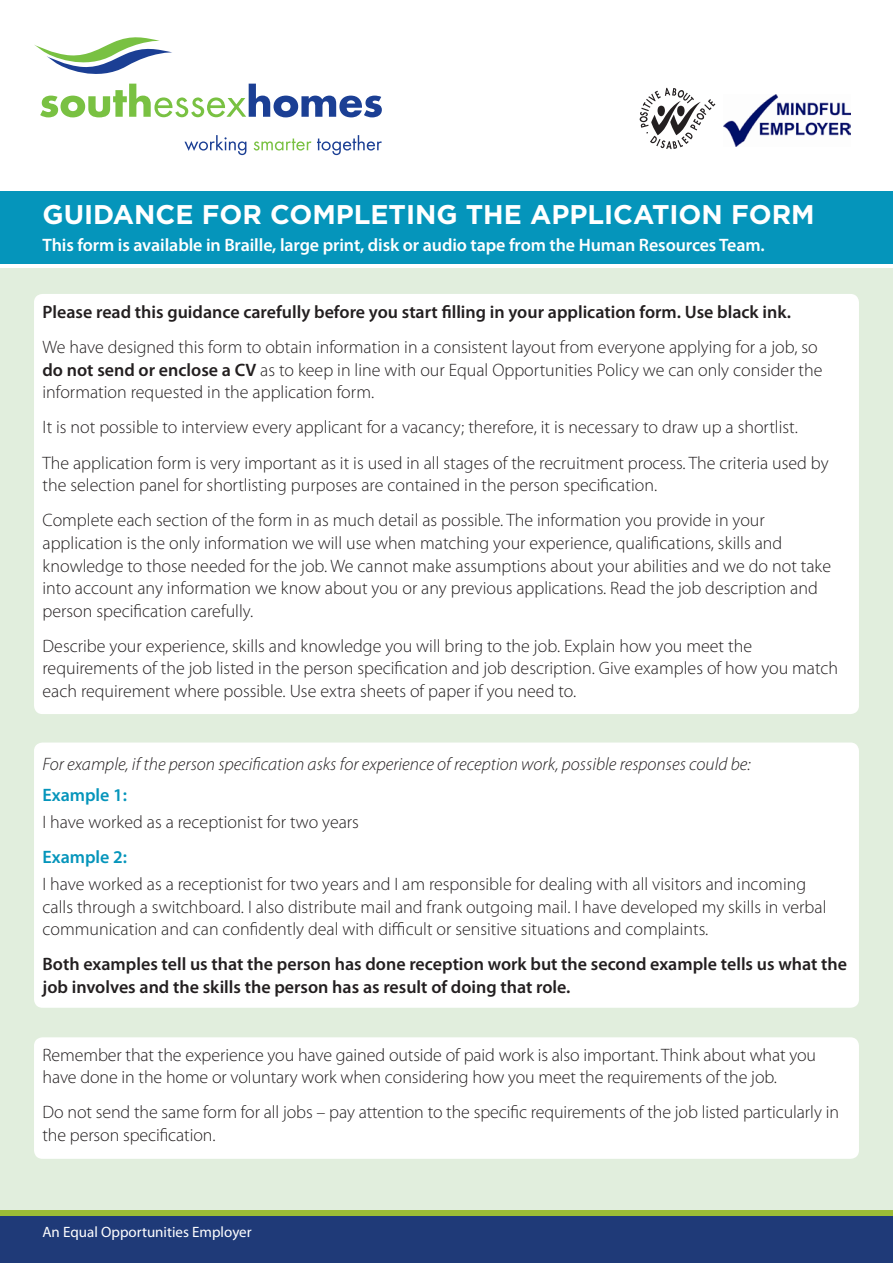
<style>
.page{position:relative;width:893px;height:1263px;background:#fff}
.page>*{position:absolute;margin:0;border:0;box-sizing:border-box;transform-origin:0 0}
.t1{font:700 27px "Gotham HTF";color:#fff}
.Main_text{font:300 18px/22.5px "Myriad Pro";color:#231f20}
.Main_text-2{font:600 18px/22.5px "Myriad Pro";color:#231f20}
.Main_text-3{font:italic 300 18px "Myriad Pro";color:#231f20}
.Main_text-4{font:600 18px "Myriad Pro";letter-spacing:-.005em;color:#fff}
.Main_text-5{font:600 18px "Myriad Pro";color:#0595bb}
.Main_text-6{font:15px "Myriad Pro";color:#fff}
.s1{font-weight:600}
</style>
<div class="page">
<div style="left:0;top:269px;width:893px;height:966px;background:#e1eedd"></div>
<div style="left:34px;top:294px;width:825px;height:420px;background:#fff;border-radius:9px"></div>
<div style="left:34px;top:742px;width:825px;height:266px;background:#fff;border-radius:9px"></div>
<div style="left:34px;top:1037px;width:825px;height:122px;background:#fff;border-radius:9px"></div>
<div style="left:0;top:191px;width:893px;height:73px;background:#0595bb"></div>
<svg style="left:34px;top:37px;width:348px;height:80px"></svg>
<svg style="left:184px;top:135px;width:62px;height:20px"></svg>
<svg style="left:254px;top:139px;width:57px;height:12px"></svg>
<svg style="left:317px;top:135px;width:65px;height:20px"></svg>
<svg style="left:640px;top:88px;width:75px;height:61px"></svg>
<img style="left:723px;top:94px;width:127px;height:52px">
<div style="left:0;top:1210px;width:893px;height:53px;background:#9bbc36"></div>
<div style="left:0;top:1216px;width:893px;height:47px;background:#1f3a78"></div>
<p class="t1" style="left:43px;top:199px;width:774px">GUIDANCE FOR COMPLETING THE APPLICATION FORM</p>
<p class="Main_text-4" style="left:43px;top:233px;width:724px">This form is available in Braille, large print, disk or audio tape from the Human Resources Team.</p>
<p class="Main_text-2" style="left:43px;top:300px;width:750px">Please read this guidance carefully before you start filling in your application form. Use black ink.</p>
<p class="Main_text" style="left:43px;top:336px;width:781px">We have designed this form to obtain information in a consistent layout from everyone applying for a job, so <span class="s1">do not send or enclose a CV</span> as to keep in line with our Equal Opportunities Policy we can only consider the information requested in the application form.</p>
<p class="Main_text" style="left:43px;top:416px;width:757px">It is not possible to interview every applicant for a vacancy; therefore, it is necessary to draw up a shortlist.</p>
<p class="Main_text" style="left:43px;top:451px;width:788px">The application form is very important as it is used in all stages of the recruitment process. The criteria used by the selection panel for shortlisting purposes are contained in the person specification.</p>
<p class="Main_text" style="left:43px;top:509px;width:790px">Complete each section of the form in as much detail as possible. The information you provide in your application is the only information we will use when matching your experience, qualifications, skills and knowledge to those needed for the job. We cannot make assumptions about your abilities and we do not take into account any information we know about you or any previous applications. Read the job description and person specification carefully.</p>
<p class="Main_text" style="left:43px;top:634px;width:797px">Describe your experience, skills and knowledge you will bring to the job. Explain how you meet the requirements of the job listed in the person specification and job description. Give examples of how you match each requirement where possible. Use extra sheets of paper if you need to.</p>
<p class="Main_text-3" style="left:43px;top:754px;width:710px">For example, if the person specification asks for experience of reception work, possible responses could be:</p>
<p class="Main_text-5" style="left:43px;top:784px;width:86px">Example 1:</p>
<p class="Main_text" style="left:43px;top:811px;width:318px">I have worked as a receptionist for two years</p>
<p class="Main_text-5" style="left:43px;top:846px;width:86px">Example 2:</p>
<p class="Main_text" style="left:43px;top:873px;width:785px">I have worked as a receptionist for two years and I am responsible for dealing with all visitors and incoming calls through a switchboard. I also distribute mail and frank outgoing mail. I have developed my skills in verbal communication and can confidently deal with difficult or sensitive situations and complaints.</p>
<p class="Main_text-2" style="left:43px;top:953px;width:806px">Both examples tell us that the person has done reception work but the second example tells us what the job involves and the skills the person has as result of doing that role.</p>
<p class="Main_text" style="left:43px;top:1043px;width:775px">Remember that the experience you have gained outside of paid work is also important. Think about what you have done in the home or voluntary work when considering how you meet the requirements of the job.</p>
<p class="Main_text" style="left:43px;top:1101px;width:798px">Do not send the same form for all jobs – pay attention to the specific requirements of the job listed particularly in the person specification.</p>
<p class="Main_text-6" style="left:43px;top:1223px;width:211px">An Equal Opportunities Employer</p>
</div>
